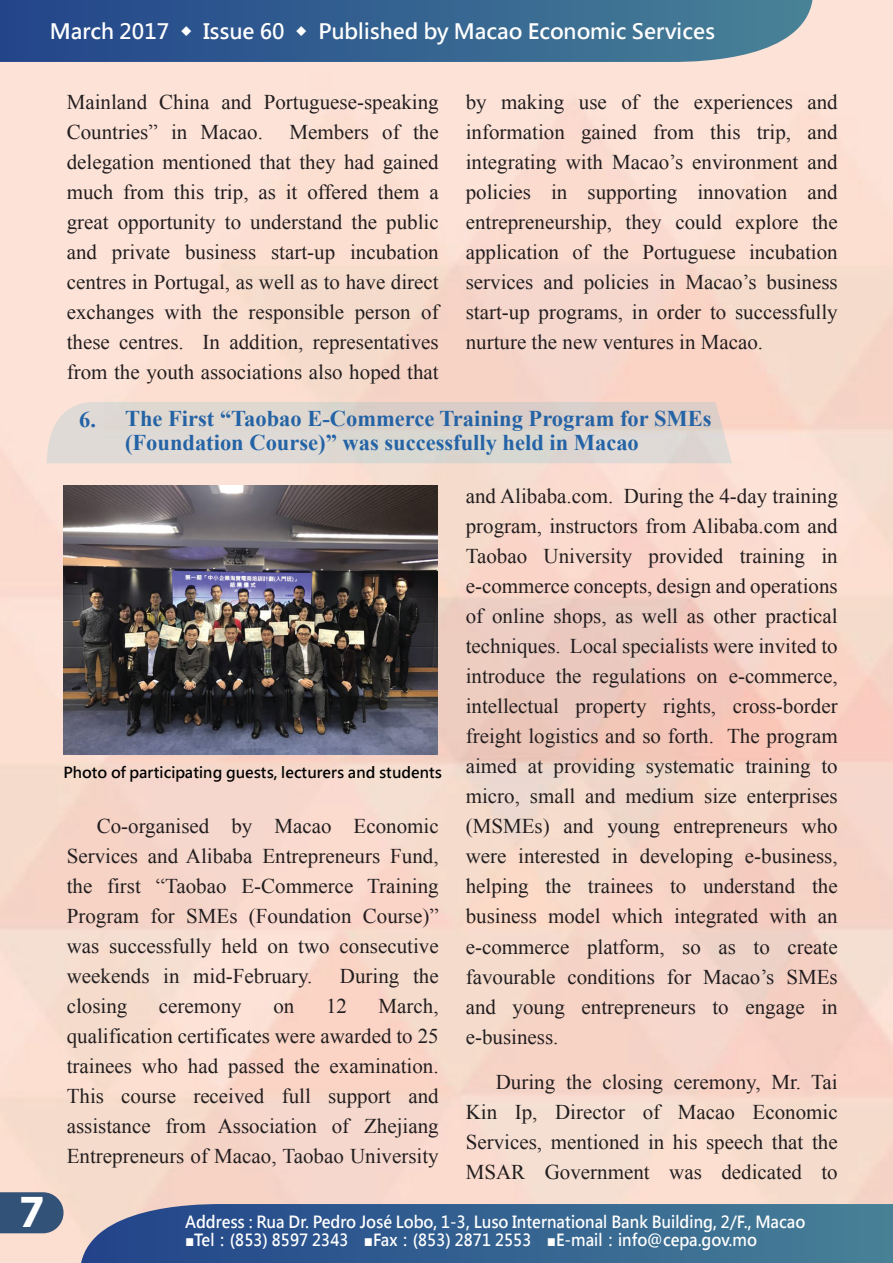
<style>
.page{position:relative;width:893px;height:1263px;background:#fff}
.page>*{position:absolute;margin:0;border:0;box-sizing:border-box;transform-origin:0 0}
.t1{font:700 46.35px "Myriad Pro";color:#fff}
.t2{font:700 22.5px/24px "Times New Roman";color:#2463a5}
.t3{font:21px/30px "Times New Roman";color:#221e1f;text-align:justify}
.t4{font:700 21px "Microsoft Jheng Hei";color:#fff}
.t5{font:700 16.5px "Microsoft Jheng Hei";color:#fff;scale:.92 1}
.t6{font:700 15px "Microsoft Jheng Hei";color:#000}
</style>
<div class="page">
<img style="left:0;top:0;width:893px;height:1263px">
<svg style="left:0;top:0;width:812px;height:62px;background:#3b6692"></svg>
<svg style="left:81px;top:1204px;width:812px;height:59px;background:#3b6692"></svg>
<svg style="left:0;top:1192px;width:64px;height:41px;background:#435d7e"></svg>
<svg style="left:47px;top:402px;width:685px;height:61px;background:#dcd5d0"></svg>
<img style="left:64px;top:486px;width:373px;height:269px">
<p class="t4" style="left:50px;top:18px;width:667px">March 2017 ◆ Issue 60 ◆ Published by Macao Economic Services</p>
<h1 class="t1" style="left:19px;top:1181px;width:27px">7</h1>
<p class="t3" style="left:67px;top:87px;width:373px">Mainland China and Portuguese-speaking<br>Countries” in Macao.</p>
<p class="t3" style="left:67px;top:117px;width:374px;text-indent:223px">Members of the delegation mentioned that they had gained much from this trip, as it offered them a great opportunity to understand the public and private business start-up incubation centres in Portugal, as well as to have direct exchanges with the responsible person of these centres. In addition, representatives from the youth associations also hoped that</p>
<p class="t3" style="left:466px;top:87px;width:373px">by making use of the experiences and information gained from this trip, and integrating with Macao’s environment and policies in supporting innovation and entrepreneurship, they could explore the application of the Portuguese incubation services and policies in Macao’s business start-up programs, in order to successfully nurture the new ventures in Macao.</p>
<p class="t2" style="left:79px;top:407px;width:18px">6.</p>
<p class="t2" style="left:125px;top:406px;width:588px">The First “Taobao E-Commerce Training Program for SMEs (Foundation Course)” was successfully held in Macao</p>
<p class="t6" style="left:64px;top:763px;width:380px">Photo of participating guests, lecturers and students</p>
<p class="t3" style="left:67px;top:811px;width:374px;text-indent:30px">Co-organised by Macao Economic Services and Alibaba Entrepreneurs Fund, the first “Taobao E-Commerce Training Program for SMEs (Foundation Course)” was successfully held on two consecutive weekends in mid-February.</p>
<p class="t3" style="left:340px;top:961px;width:100px">During the</p>
<p class="t3" style="left:67px;top:991px;width:373px;text-indent:312px">March, qualification certificates were awarded to 25 trainees who had passed the examination.<br>This course received full support and assistance from Association of Zhejiang Entrepreneurs of Macao, Taobao University</p>
<p class="t3" style="left:67px;top:991px;width:62px">closing</p>
<p class="t3" style="left:159px;top:991px;width:84px">ceremony</p>
<p class="t3" style="left:273px;top:991px;width:22px">on</p>
<p class="t3" style="left:326px;top:991px;width:22px">12</p>
<p class="t3" style="left:466px;top:481px;width:374px">and Alibaba.com. During the 4-day training program, instructors from Alibaba.com and Taobao University provided training in e-commerce concepts, design and operations of online shops, as well as other practical techniques. Local specialists were invited to introduce the regulations on e-commerce, intellectual property rights, cross-border freight logistics and so forth. The program aimed at providing systematic training to micro, small and medium size enterprises (MSMEs) and young entrepreneurs who were interested in developing e-business, helping the trainees to understand the business model which integrated with an e-commerce platform, so as to create favourable conditions for Macao’s SMEs and young entrepreneurs to engage in e-business.</p>
<p class="t3" style="left:466px;top:1066px;width:373px;text-indent:30px">During the closing ceremony, Mr. Tai Kin Ip, Director of Macao Economic Services, mentioned in his speech that the MSAR Government was dedicated to</p>
<p class="t5" style="left:185px;top:1211px;width:676px">Address : Rua Dr. Pedro José Lobo, 1-3, Luso International Bank Building, 2/F., Macao</p>
<p class="t5" style="left:185px;top:1229px;width:623px">■Tel：(853) 8597 2343　■Fax：(853) 2871 2553　■E-mail：info@cepa.gov.mo</p>
</div>
